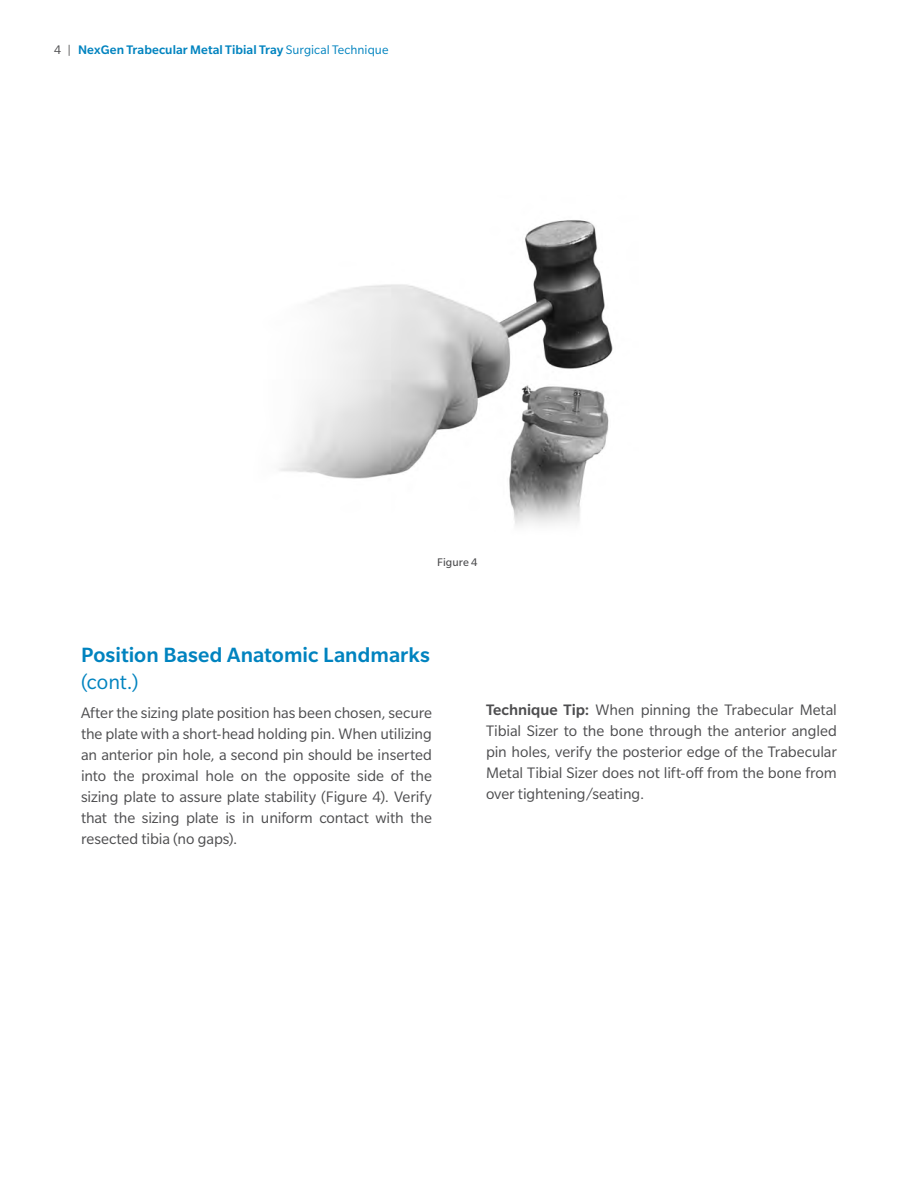
<style>
.page{position:relative;width:918px;height:1188px;background:#fff}
.page>*{position:absolute;margin:0;border:0;box-sizing:border-box;transform-origin:0 0}
.t1{font:500 22.5px/27px "Slate Pro";letter-spacing:.005em;color:#0083bf}
.t2{font:16.5px/21px "Slate Pro";letter-spacing:-.005em;color:#4d4d4f;text-align:justify}
.t3{font:500 13.5px "Slate Pro";letter-spacing:.005em;color:#0083bf}
.t4{font:12px "Slate Pro";letter-spacing:.005em;color:#4d4d4f}
.s1{font-weight:400;color:#4d4d4f}
.s2{font-weight:400}
.s3{font-weight:500}
</style>
<div class="page">
<img style="left:279px;top:220px;width:334px;height:306px">
<p class="t3" style="left:54px;top:42px;width:336px"><span class="s1">4 |</span> NexGen Trabecular Metal Tibial Tray <span class="s2">Surgical Technique</span></p>
<p class="t4" style="left:437px;top:556px;width:42px">Figure 4</p>
<p class="t1" style="left:81px;top:641px;width:351px">Position Based Anatomic Landmarks <span class="s2">(cont.)</span></p>
<p class="t2" style="left:81px;top:702px;width:353px">After the sizing plate position has been chosen, secure the plate with a short-head holding pin. When utilizing an anterior pin hole, a second pin should be inserted into the proximal hole on the opposite side of the sizing plate to assure plate stability (Figure 4). Verify that the sizing plate is in uniform contact with the resected tibia (no gaps).</p>
<p class="t2" style="left:486px;top:700px;width:353px"><span class="s3">Technique Tip:</span> When pinning the Trabecular Metal Tibial Sizer to the bone through the anterior angled pin holes, verify the posterior edge of the Trabecular Metal Tibial Sizer does not lift-off from the bone from over tightening/seating.</p>
</div>
